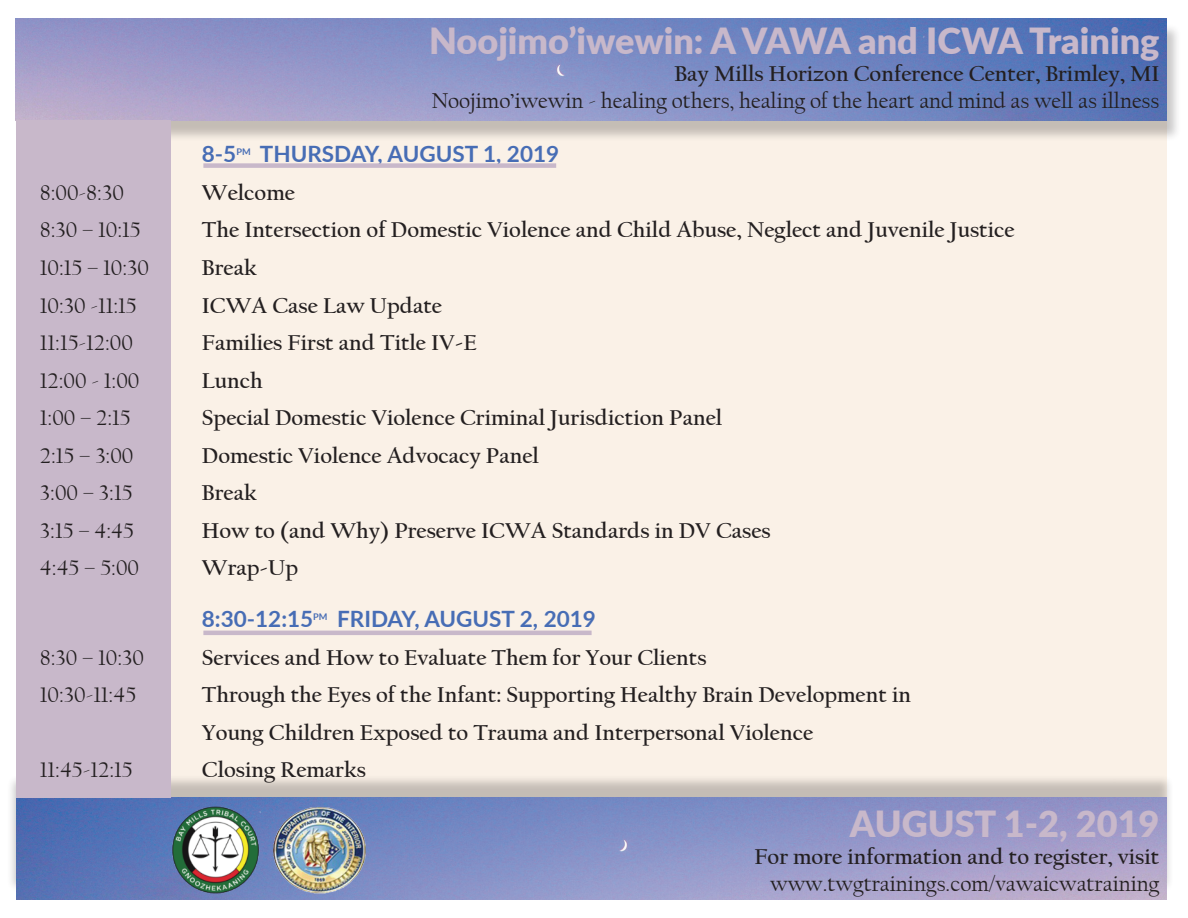
<style>
.page{position:relative;width:1188px;height:918px;background:#fff}
.page>*{position:absolute;margin:0;border:0;box-sizing:border-box;transform-origin:0 0}
.t1{font:900 36px "Lato";color:#c8b8ca}
.t2{font:700 22.5px/37.5px "Californian FB";color:#231f20}
.t3{font:22.5px "Californian FB";color:#231f20}
.t4{font:700 22.5px "Lato";color:#476db5}
</style>
<div class="page">
<div style="left:16px;top:119px;width:1151px;height:687px;background:#faf1e7"></div>
<div style="left:7px;top:774px;width:1167px;height:120px;background:#231f20;opacity:.25"></div>
<img style="left:16px;top:797px;width:1151px;height:103px">
<div style="left:14px;top:23px;width:1168px;height:119px;background:#231f20;opacity:.25"></div>
<img style="left:16px;top:18px;width:1151px;height:103px">
<div style="left:16px;top:121px;width:155px;height:677px;background:#c8b8ca"></div>
<img style="left:171px;top:806px;width:89px;height:88px">
<img style="left:270px;top:804px;width:97px;height:92px">
<div style="left:203px;top:163px;width:353px;height:5px;background:#c8b8ca"></div>
<hr style="left:203px;top:631px;width:389px;height:4px;background:#c8b8ca">
<h1 class="t1" style="left:429px;top:14px;width:732px">Noojimo’iwewin: A VAWA and ICWA Training</h1>
<p class="t2" style="left:674px;top:56px;width:486px">Bay Mills Horizon Conference Center, Brimley, MI</p>
<p class="t3" style="left:431px;top:89px;width:730px">Noojimo’iwewin - healing others, healing of the heart and mind as well as illness</p>
<p class="t4" style="left:202px;top:138px;width:359px">8-5<sup>pm</sup> THURSDAY, AUGUST 1, 2019</p>
<p class="t3" style="left:40px;top:180px;width:85px">8:00-8:30</p>
<p class="t2" style="left:202px;top:174px;width:95px">Welcome</p>
<p class="t3" style="left:40px;top:218px;width:102px">8:30 – 10:15</p>
<p class="t2" style="left:202px;top:212px;width:814px">The Intersection of Domestic Violence and Child Abuse, Neglect and Juvenile Justice</p>
<p class="t3" style="left:40px;top:255px;width:111px">10:15 – 10:30</p>
<p class="t2" style="left:202px;top:249px;width:56px">Break</p>
<p class="t3" style="left:40px;top:293px;width:98px">10:30 -11:15</p>
<p class="t2" style="left:202px;top:287px;width:242px">ICWA Case Law Update</p>
<p class="t3" style="left:40px;top:330px;width:94px">11:15-12:00</p>
<p class="t2" style="left:202px;top:324px;width:276px">Families First and Title IV-E</p>
<p class="t3" style="left:40px;top:368px;width:101px">12:00 - 1:00</p>
<p class="t2" style="left:202px;top:362px;width:62px">Lunch</p>
<p class="t3" style="left:40px;top:405px;width:92px">1:00 – 2:15</p>
<p class="t2" style="left:202px;top:399px;width:522px">Special Domestic Violence Criminal Jurisdiction Panel</p>
<p class="t3" style="left:40px;top:443px;width:95px">2:15 – 3:00</p>
<p class="t2" style="left:202px;top:437px;width:339px">Domestic Violence Advocacy Panel</p>
<p class="t3" style="left:40px;top:480px;width:94px">3:00 – 3:15</p>
<p class="t2" style="left:202px;top:474px;width:56px">Break</p>
<p class="t3" style="left:40px;top:518px;width:96px">3:15 – 4:45</p>
<p class="t2" style="left:202px;top:512px;width:570px">How to (and Why) Preserve ICWA Standards in DV Cases</p>
<p class="t3" style="left:40px;top:555px;width:101px">4:45 – 5:00</p>
<p class="t2" style="left:202px;top:549px;width:98px">Wrap-Up</p>
<p class="t4" style="left:202px;top:602px;width:395px">8:30-12:15<sup>pm</sup> FRIDAY, AUGUST 2, 2019</p>
<p class="t3" style="left:40px;top:645px;width:106px">8:30 – 10:30</p>
<p class="t2" style="left:202px;top:639px;width:506px">Services and How to Evaluate Them for Your Clients</p>
<p class="t3" style="left:40px;top:682px;width:98px">10:30-11:45</p>
<p class="t2" style="left:202px;top:676px;width:711px">Through the Eyes of the Infant: Supporting Healthy Brain Development in<br>Young Children Exposed to Trauma and Interpersonal Violence</p>
<p class="t3" style="left:40px;top:757px;width:94px">11:45-12:15</p>
<p class="t2" style="left:202px;top:751px;width:166px">Closing Remarks</p>
<h1 class="t1" style="left:850px;top:797px;width:311px">AUGUST 1-2, 2019</h1>
<p class="t2" style="left:754px;top:838px;width:407px">For more information and to register, visit</p>
<p class="t3" style="left:770px;top:871px;width:391px">www.twgtrainings.com/vawaicwatraining</p>
</div>
